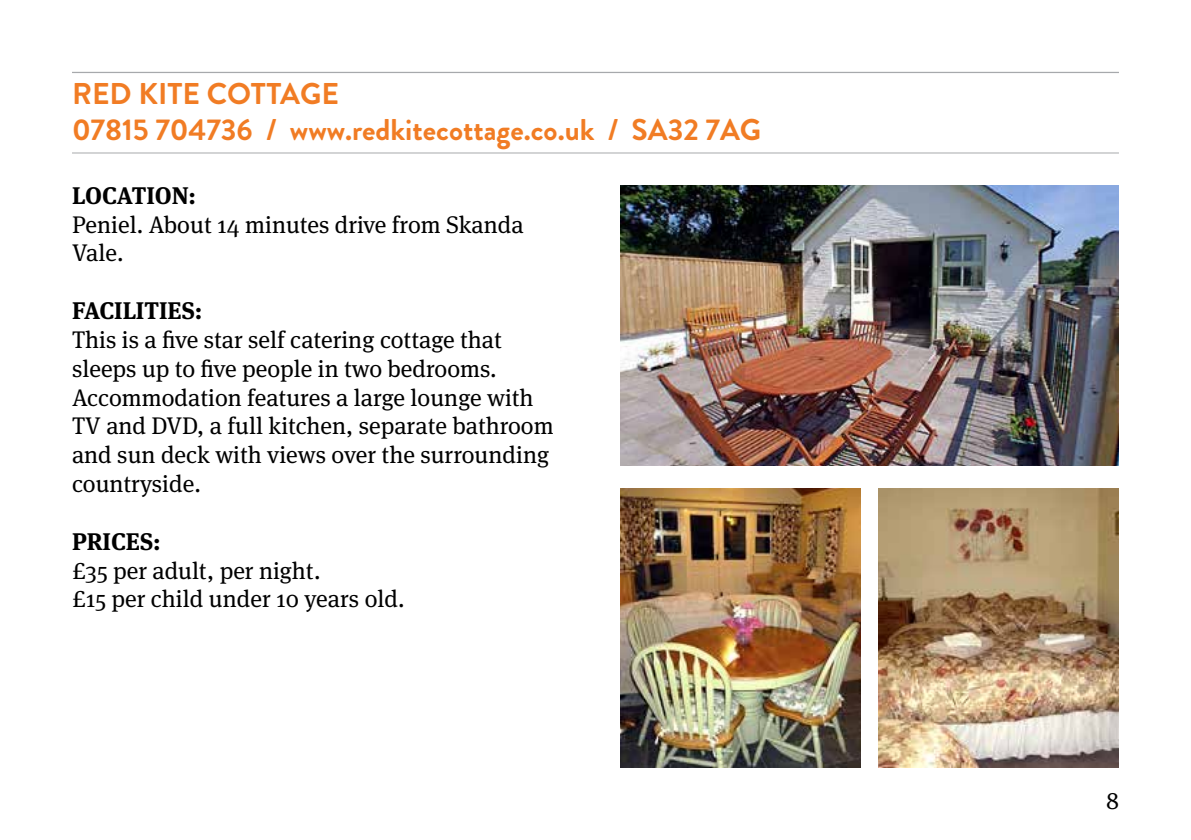
<style>
.page{position:relative;width:1191px;height:840px;background:#fff}
.page>*{position:absolute;margin:0;border:0;box-sizing:border-box;transform-origin:0 0}
.t1{font:700 30px/36px "Brandon Grotesque";color:#f17c24}
.t2{font:24px/28.8px "Meta Serif Pro";color:#000}
.t3{font:700 24px "Meta Serif Pro";color:#000}
</style>
<div class="page">
<hr style="left:72px;top:152px;width:1047px;height:1px;background:#a7a9ac">
<img style="left:878px;top:488px;width:241px;height:279px">
<img style="left:620px;top:488px;width:240px;height:279px">
<img style="left:620px;top:185px;width:499px;height:280px">
<hr style="left:72px;top:72px;width:1047px;height:1px;background:#a7a9ac">
<p class="t1" style="left:72px;top:76px;width:691px">RED KITE COTTAGE<br>07815 704736 / www.redkitecottage.co.uk / SA32 7AG</p>
<p class="t3" style="left:72px;top:176px;width:125px">LOCATION:</p>
<p class="t2" style="left:72px;top:208px;width:453px">Peniel. About 14 minutes drive from Skanda<br>Vale.</p>
<p class="t3" style="left:72px;top:291px;width:132px">FACILITIES:</p>
<p class="t2" style="left:72px;top:324px;width:483px">This is a five star self catering cottage that sleeps up to five people in two bedrooms.<br>Accommodation features a large lounge with TV and DVD, a full kitchen, separate bathroom and sun deck with views over the surrounding countryside.</p>
<p class="t3" style="left:72px;top:522px;width:90px">PRICES:</p>
<p class="t2" style="left:72px;top:554px;width:334px">£35 per adult, per night.<br>£15 per child under 10 years old.</p>
<p class="t2" style="left:1106px;top:784px;width:14px">8</p>
</div>
